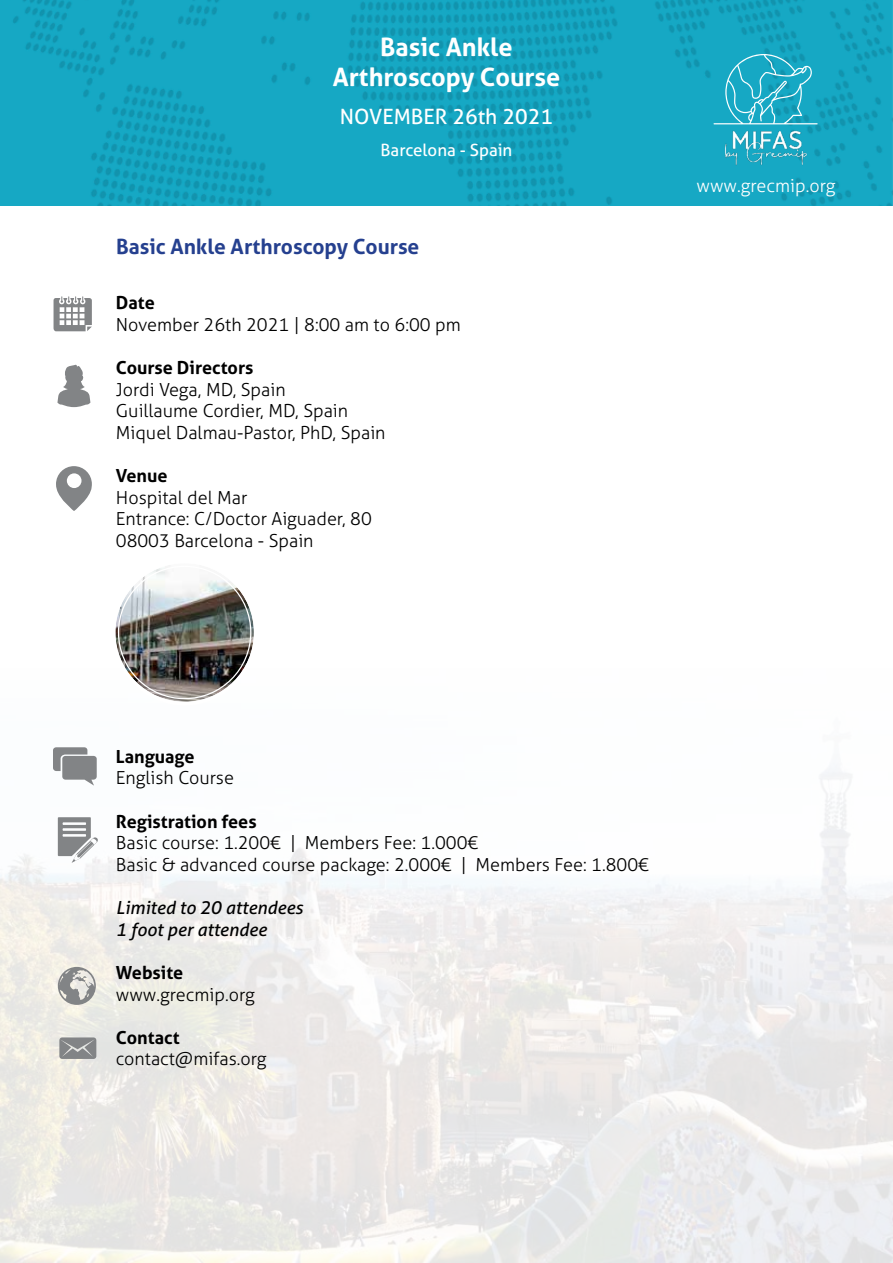
<style>
.page{position:relative;width:893px;height:1263px;background:#fff}
.page>*{position:absolute;margin:0;border:0;box-sizing:border-box;transform-origin:0 0}
.t1{font:700 25.35px/30.5px "Aller";color:#fff;text-align:center}
.t2{font:21.15px "Aller";color:#fff}
.t3{font:700 21px "Aller";color:#25408f}
.t4{font:300 18px/21.6px "Aller";color:#000}
.t5{font:700 18px "Aller";color:#000}
.t6{font:italic 18px/21.6px "Aller";color:#000}
.t7{font:300 18px "Aller";color:#fff}
.t8{font:16.95px "Aller";color:#fff}
</style>
<div class="page">
<img style="left:0;top:0;width:893px;height:206px">
<svg style="left:713px;top:54px;width:105px;height:70px;background:#2fb0c9"></svg>
<img style="left:723px;top:129px;width:87px;height:37px">
<img style="left:115px;top:563px;width:139px;height:139px;border-radius:69px">
<div style="left:112px;top:559px;width:146px;height:146px;border:4px solid #fff;border-radius:50%"></div>
<svg style="left:54px;top:296px;width:38px;height:35px"></svg>
<svg style="left:53px;top:747px;width:44px;height:39px"></svg>
<svg style="left:56px;top:466px;width:36px;height:45px"></svg>
<svg style="left:57px;top:364px;width:33px;height:43px"></svg>
<svg style="left:58px;top:817px;width:40px;height:46px"></svg>
<svg style="left:58px;top:967px;width:38px;height:38px"></svg>
<svg style="left:59px;top:1037px;width:37px;height:22px"></svg>
<h1 class="t1" style="left:333px;top:31px;width:229px">Basic Ankle<br>Arthroscopy Course</h1>
<p class="t2" style="left:340px;top:103px;width:215px">NOVEMBER 26th 2021</p>
<p class="t8" style="left:381px;top:140px;width:133px">Barcelona - Spain</p>
<p class="t3" style="left:116px;top:233px;width:305px">Basic Ankle Arthroscopy Course</p>
<p class="t5" style="left:116px;top:292px;width:41px">Date</p>
<p class="t4" style="left:116px;top:314px;width:346px">November 26th 2021 | 8:00 am to 6:00 pm</p>
<p class="t5" style="left:116px;top:356px;width:139px">Course Directors</p>
<p class="t4" style="left:116px;top:378px;width:271px">Jordi Vega, MD, Spain<br>Guillaume Cordier, MD, Spain<br>Miquel Dalmau-Pastor, PhD, Spain</p>
<p class="t5" style="left:116px;top:464px;width:53px">Venue</p>
<p class="t4" style="left:116px;top:486px;width:257px">Hospital del Mar<br>Entrance: C/Doctor Aiguader, 80<br>08003 Barcelona - Spain</p>
<p class="t7" style="left:696px;top:175px;width:140px">www.grecmip.org</p>
<p class="t5" style="left:116px;top:745px;width:80px">Language</p>
<p class="t4" style="left:116px;top:767px;width:120px">English Course</p>
<p class="t5" style="left:116px;top:810px;width:142px">Registration fees</p>
<p class="t4" style="left:116px;top:832px;width:535px">Basic course: 1.200€ | Members Fee: 1.000€<br>Basic &amp; advanced course package: 2.000€ | Members Fee: 1.800€</p>
<p class="t6" style="left:116px;top:897px;width:189px">Limited to 20 attendees<br>1 foot per attendee</p>
<p class="t5" style="left:116px;top:961px;width:69px">Website</p>
<p class="t4" style="left:116px;top:983px;width:140px">www.grecmip.org</p>
<p class="t5" style="left:116px;top:1026px;width:65px">Contact</p>
<p class="t4" style="left:116px;top:1048px;width:152px">contact@mifas.org</p>
</div>
